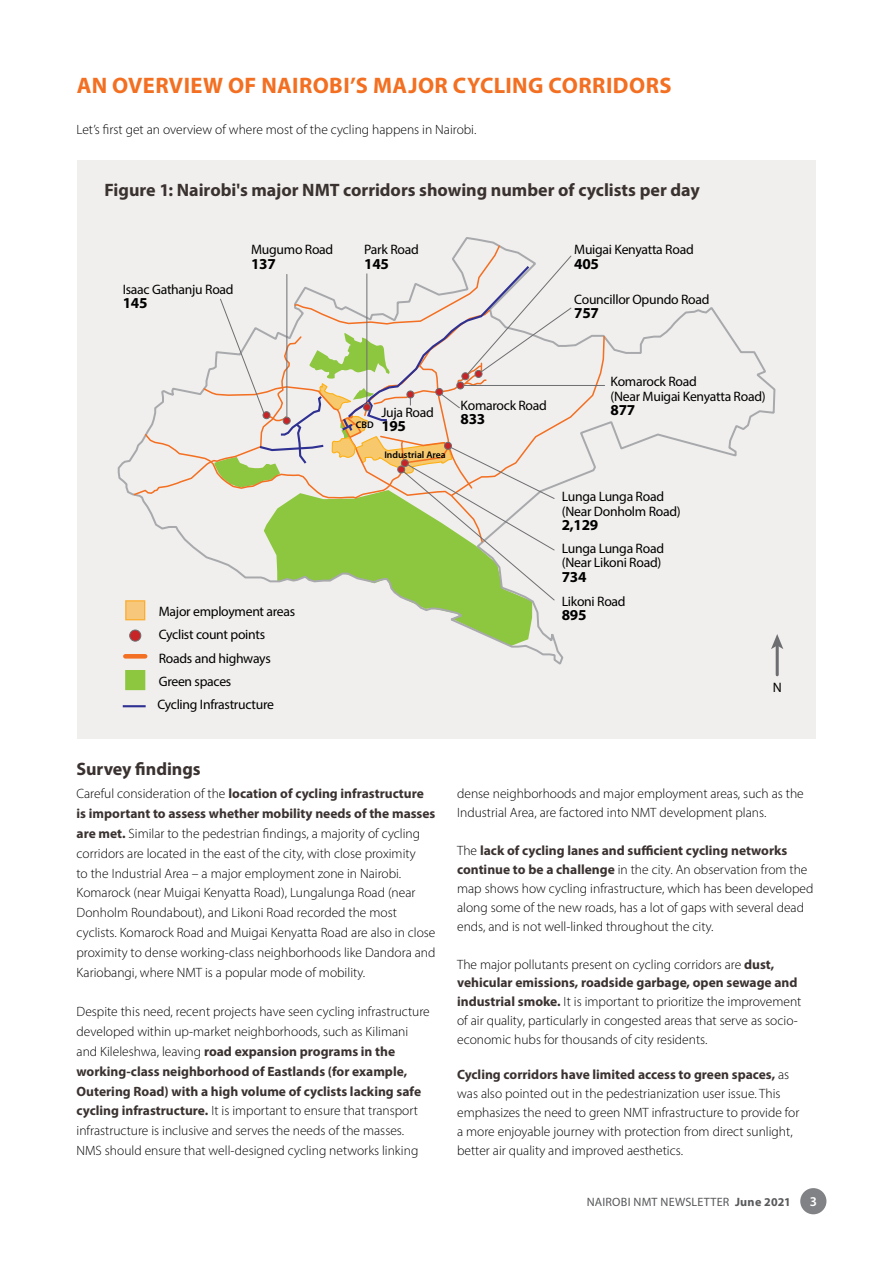
<style>
.page{position:relative;width:893px;height:1263px;background:#fff}
.page>*{position:absolute;margin:0;border:0;box-sizing:border-box;transform-origin:0 0}
.t1{font:700 22.5px "Myriad Pro";letter-spacing:.02em;color:#f36f21}
.t2{font:700 18px "Myriad Pro";color:#3a3230}
.t3{font:700 15.15px "Myriad Pro";letter-spacing:-.02em;color:#000}
.t4{font:13.65px/14.4px "Myriad Pro";letter-spacing:-.02em;color:#000}
.t5{font:300 13.5px/19.8px "Myriad Pro";color:#000}
.t6{font:600 13.5px "Myriad Pro";color:#fff}
.t7{font:12.15px "Myriad Pro";letter-spacing:.02em;color:#58595b}
.t8{font:600 9.75px "Myriad Pro";color:#000}
.s1{font-weight:700;color:#3a3230}
.s2{font-weight:700}
.s3{font-weight:700;font-size:12px}
</style>
<div class="page">
<div style="left:800px;top:1188px;width:26px;height:26px;background:#808285;border-radius:50%"></div>
<div style="left:77px;top:160px;width:738px;height:578px;background:#f1efed"></div>
<svg style="left:117px;top:237px;width:659px;height:430px"></svg>
<div style="left:126px;top:601px;width:19px;height:19px;background:#f7c77c"></div>
<div style="left:125px;top:600px;width:20px;height:20px;border:1px solid #fbad32"></div>
<div style="left:126px;top:671px;width:19px;height:18px;background:#8dc63f"></div>
<div style="left:125px;top:670px;width:20px;height:20px;border:1px solid #8dc63f"></div>
<div style="left:129px;top:630px;width:12px;height:11px;border:1px solid #6d6e71;border-radius:50%"></div>
<div style="left:125px;top:654px;width:20px;height:5px;background:#f36f21"></div>
<hr style="left:776px;top:645px;width:3px;height:30px;background:#6d6e71">
<svg style="left:771px;top:634px;width:12px;height:15px"></svg>
<svg style="left:132px;top:244px;width:474px;height:402px"></svg>
<div style="left:363px;top:404px;width:7px;height:7px;background:#c72427;border-radius:50%"></div>
<div style="left:363px;top:403px;width:8px;height:8px;border:1px solid #6d6e71;border-radius:50%"></div>
<hr style="left:123px;top:705px;width:23px;height:2px;background:#2e3092">
<h1 class="t1" style="left:77px;top:71px;width:596px">AN OVERVIEW OF NAIROBI’S MAJOR CYCLING CORRIDORS</h1>
<p class="t5" style="left:77px;top:120px;width:401px">Let’s first get an overview of where most of the cycling happens in Nairobi.</p>
<h2 class="t2" style="left:105px;top:178px;width:597px">Figure 1: Nairobi's major NMT corridors showing number of cyclists per day</h2>
<p class="t4" style="left:123px;top:282px;width:112px">Isaac Gathanju Road</p>
<p class="t3" style="left:123px;top:293px;width:26px">145</p>
<p class="t4" style="left:251px;top:242px;width:84px">Mugumo Road</p>
<p class="t3" style="left:251px;top:254px;width:26px">137</p>
<p class="t4" style="left:364px;top:242px;width:56px">Park Road</p>
<p class="t3" style="left:364px;top:254px;width:26px">145</p>
<p class="t4" style="left:574px;top:242px;width:121px">Muigai Kenyatta Road</p>
<p class="t3" style="left:574px;top:254px;width:26px">405</p>
<p class="t4" style="left:574px;top:291px;width:137px">Councillor Opundo Road</p>
<p class="t3" style="left:574px;top:303px;width:26px">757</p>
<p class="t4" style="left:159px;top:599px;width:138px;line-height:23.5px">Major employment areas<br>Cyclist count points<br>Roads and highways<br>Green spaces</p>
<p class="t4" style="left:157px;top:697px;width:118px">Cycling Infrastructure</p>
<p class="t4" style="left:381px;top:405px;width:54px">Juja Road</p>
<p class="t3" style="left:381px;top:416px;width:26px">195</p>
<p class="t8" style="left:356px;top:419px;width:19px">CBD</p>
<p class="t8" style="left:384px;top:448px;width:63px">Industrial Area</p>
<p class="t4" style="left:461px;top:398px;width:88px">Komarock Road</p>
<p class="t3" style="left:461px;top:409px;width:26px">833</p>
<p class="t4" style="left:610px;top:374px;width:157px">Komarock Road<br>(Near Muigai Kenyatta Road)</p>
<p class="t3" style="left:610px;top:400px;width:26px">877</p>
<p class="t4" style="left:562px;top:489px;width:120px">Lunga Lunga Road (Near Donholm Road)</p>
<p class="t3" style="left:562px;top:515px;width:38px">2,129</p>
<p class="t4" style="left:562px;top:541px;width:104px">Lunga Lunga Road (Near Likoni Road)</p>
<p class="t3" style="left:562px;top:567px;width:26px">734</p>
<p class="t4" style="left:562px;top:594px;width:65px">Likoni Road</p>
<p class="t3" style="left:562px;top:605px;width:26px">895</p>
<p class="t4" style="left:773px;top:680px;width:11px">N</p>
<h2 class="t2" style="left:77px;top:757px;width:126px">Survey findings</h2>
<p class="t5" style="left:77px;top:784px;width:360px">Careful consideration of the <span class="s1">location of cycling infrastructure is important to assess whether mobility needs of the masses are met.</span> Similar to the pedestrian findings, a majority of cycling corridors are located in the east of the city, with close proximity<br>to the Industrial Area – a major employment zone in Nairobi.<br>Komarock (near Muigai Kenyatta Road), Lungalunga Road (near Donholm Roundabout), and Likoni Road recorded the most cyclists. Komarock Road and Muigai Kenyatta Road are also in close proximity to dense working-class neighborhoods like Dandora and Kariobangi, where NMT is a popular mode of mobility.</p>
<p class="t5" style="left:77px;top:1002px;width:355px">Despite this need, recent projects have seen cycling infrastructure developed within up-market neighborhoods, such as Kilimani and Kileleshwa, leaving <span class="s1">road expansion programs in the working-class neighborhood of Eastlands (for example, Outering Road) with a high volume of cyclists lacking safe cycling infrastructure.</span> It is important to ensure that transport infrastructure is inclusive and serves the needs of the masses.<br>NMS should ensure that well-designed cycling networks linking</p>
<p class="t5" style="left:457px;top:784px;width:348px;line-height:18.9px">dense neighborhoods and major employment areas, such as the<br>Industrial Area, are factored into NMT development plans.</p>
<p class="t5" style="left:457px;top:841px;width:358px;line-height:18.9px">The <span class="s1">lack of cycling lanes and sufficient cycling networks continue to be a challenge</span> in the city. An observation from the map shows how cycling infrastructure, which has been developed along some of the new roads, has a lot of gaps with several dead ends, and is not well-linked throughout the city.</p>
<p class="t5" style="left:457px;top:954px;width:346px;line-height:18.9px">The major pollutants present on cycling corridors are <span class="s1">dust, vehicular emissions, roadside garbage, open sewage and industrial smoke.</span> It is important to prioritize the improvement of air quality, particularly in congested areas that serve as socio&shy;economic hubs for thousands of city residents.</p>
<p class="t5" style="left:457px;top:1065px;width:344px;line-height:18.9px"><span class="s1">Cycling corridors have limited access to green spaces,</span> as was also pointed out in the pedestrianization user issue. This emphasizes the need to green NMT infrastructure to provide for a more enjoyable journey with protection from direct sunlight, better air quality and improved aesthetics.</p>
<p class="t7" style="left:587px;top:1194px;width:206px">NAIROBI NMT NEWSLETTER <span class="s2">June</span> <span class="s3">2021</span></p>
<p class="t6" style="left:810px;top:1193px;width:9px">3</p>
</div>
